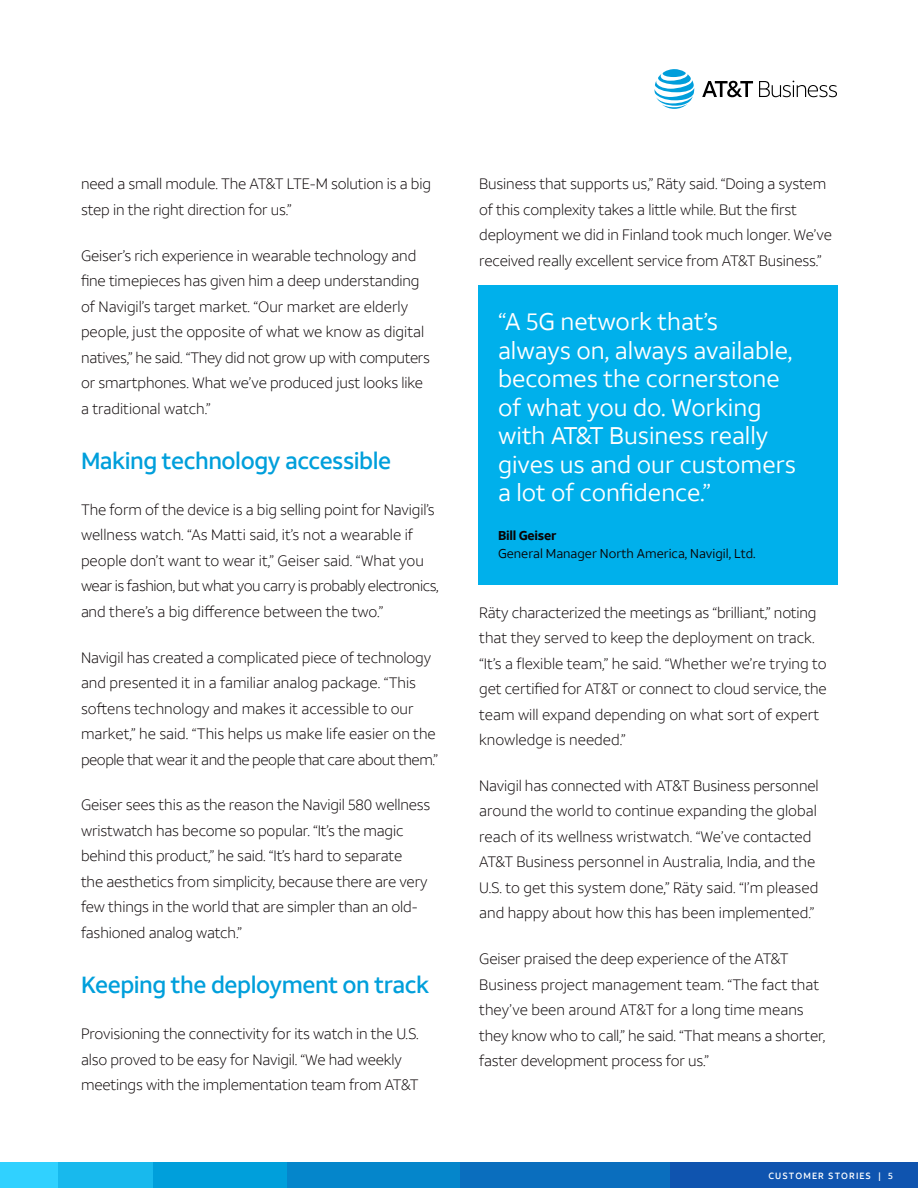
<style>
.page{position:relative;width:918px;height:1188px;background:#fff}
.page>*{position:absolute;margin:0;border:0;box-sizing:border-box;transform-origin:0 0}
.t1{font:24px/28.5px "ATT Aleck Sans";color:#fff}
.t2{font:500 23.25px "ATT Aleck Sans";letter-spacing:-.02em;color:#009fdb}
.t3{font:300 15px/25.5px "ATT Aleck Sans";letter-spacing:-.01em;color:#090304}
.t4{font:12.75px "ATT Aleck Sans";color:#090304}
.t5{font:700 12.75px "ATT Aleck Sans";letter-spacing:-.02em;color:#090304}
.t6{font:500 9px "ATT Aleck Sans";letter-spacing:.12em;color:#fff}
</style>
<div class="page">
<div style="left:669px;top:1163px;width:249px;height:25px;background:#0f54af"></div>
<div style="left:459px;top:1163px;width:211px;height:25px;background:#0a6ebe"></div>
<div style="left:287px;top:1163px;width:172px;height:25px;background:#0586cb"></div>
<div style="left:153px;top:1163px;width:134px;height:25px;background:#009fdb"></div>
<div style="left:57px;top:1163px;width:96px;height:25px;background:#18b9ed"></div>
<div style="left:0;top:1162px;width:57px;height:26px;background:#30d1ff"></div>
<svg style="left:654px;top:69px;width:40px;height:40px"></svg>
<svg style="left:702px;top:81px;width:51px;height:16px"></svg>
<svg style="left:759px;top:81px;width:78px;height:16px"></svg>
<div style="left:478px;top:286px;width:360px;height:299px;background:#00b0eb"></div>
<p class="t3" style="left:81px;top:171px;width:352px">need a small module. The AT&amp;T LTE-M solution is a big step in the right direction for us.”</p>
<p class="t3" style="left:81px;top:243px;width:350px">Geiser’s rich experience in wearable technology and fine timepieces has given him a deep understanding of Navigil’s target market. “Our market are elderly people, just the opposite of what we know as digital natives,” he said. “They did not grow up with computers or smartphones. What we’ve produced just looks like a traditional watch.”</p>
<h2 class="t2" style="left:81px;top:447px;width:312px">Making technology accessible</h2>
<p class="t3" style="left:81px;top:497px;width:359px">The form of the device is a big selling point for Navigil’s wellness watch. “As Matti said, it’s not a wearable if people don’t want to wear it,” Geiser said. “What you wear is fashion, but what you carry is probably electronics, and there’s a big difference between the two.”</p>
<p class="t3" style="left:81px;top:645px;width:359px">Navigil has created a complicated piece of technology and presented it in a familiar analog package. “This softens technology and makes it accessible to our market,” he said. “This helps us make life easier on the people that wear it and the people that care about them.”</p>
<p class="t3" style="left:81px;top:792px;width:351px">Geiser sees this as the reason the Navigil 580 wellness wristwatch has become so popular. “It’s the magic behind this product,” he said. “It’s hard to separate<br>the aesthetics from simplicity, because there are very few things in the world that are simpler than an old&shy;fashioned analog watch.”</p>
<h2 class="t2" style="left:81px;top:971px;width:350px">Keeping the deployment on track</h2>
<p class="t3" style="left:81px;top:1021px;width:339px">Provisioning the connectivity for its watch in the U.S. also proved to be easy for Navigil. “We had weekly meetings with the implementation team from AT&amp;T</p>
<p class="t3" style="left:479px;top:171px;width:354px">Business that supports us,” Räty said. “Doing a system of this complexity takes a little while. But the first deployment we did in Finland took much longer. We’ve received really excellent service from AT&amp;T Business.”</p>
<h1 class="t1" style="left:498px;top:307px;width:299px">“A 5G network that’s always on, always available, becomes the cornerstone of what you do. Working with AT&amp;T Business really gives us and our customers a lot of confidence.”</h1>
<p class="t5" style="left:498px;top:527px;width:60px">Bill Geiser</p>
<p class="t4" style="left:498px;top:546px;width:259px">General Manager North America, Navigil, Ltd.</p>
<p class="t3" style="left:479px;top:600px;width:349px">Räty characterized the meetings as “brilliant,” noting that they served to keep the deployment on track. “It’s a flexible team,” he said. “Whether we’re trying to get certified for AT&amp;T or connect to cloud service, the team will expand depending on what sort of expert knowledge is needed.”</p>
<p class="t3" style="left:479px;top:773px;width:341px">Navigil has connected with AT&amp;T Business personnel around the world to continue expanding the global reach of its wellness wristwatch. “We’ve contacted AT&amp;T Business personnel in Australia, India, and the U.S. to get this system done,” Räty said. “I’m pleased and happy about how this has been implemented.”</p>
<p class="t3" style="left:479px;top:946px;width:348px">Geiser praised the deep experience of the AT&amp;T Business project management team. “The fact that they’ve been around AT&amp;T for a long time means they know who to call,” he said. “That means a shorter, faster development process for us.”</p>
<p class="t6" style="left:768px;top:1170px;width:126px">CUSTOMER STORIES | 5</p>
</div>
